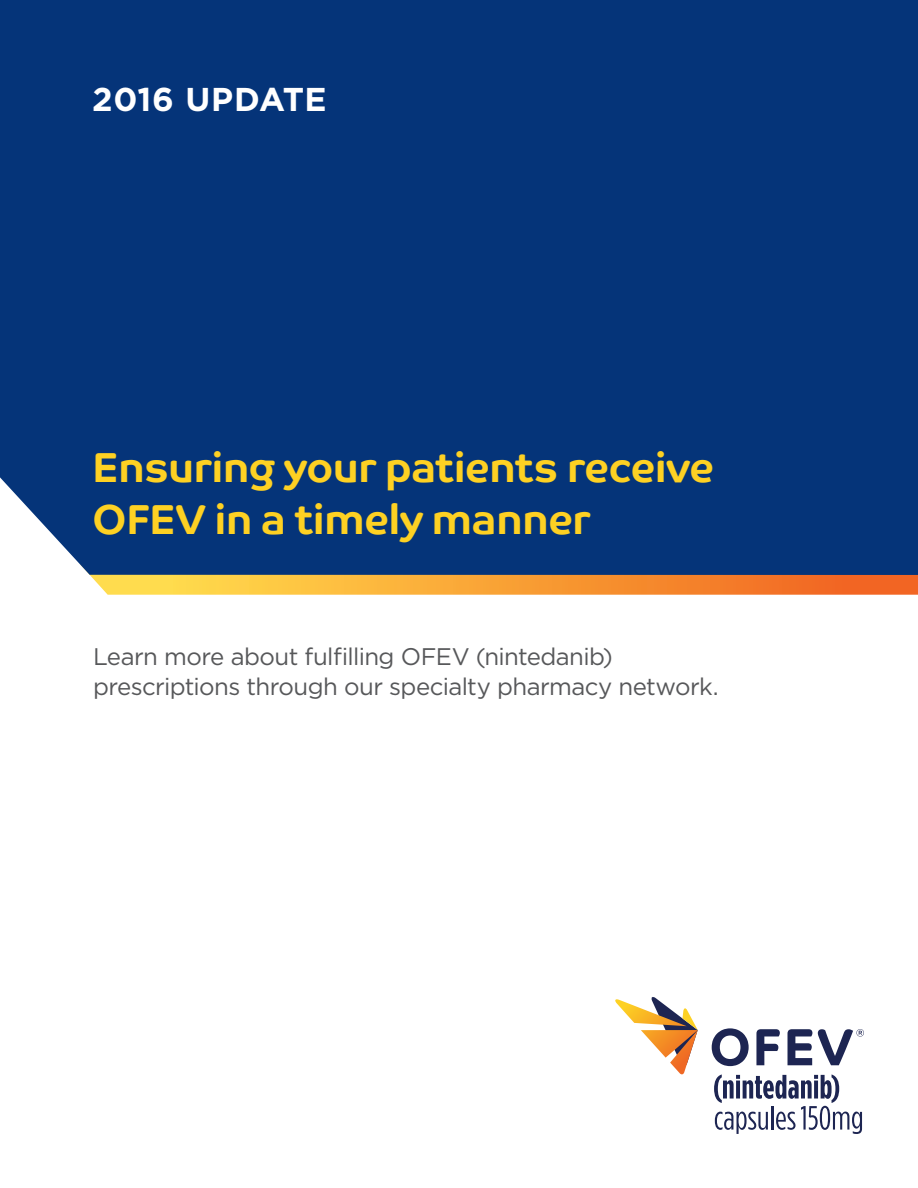
<style>
.page{position:relative;width:918px;height:1188px;background:#fff}
.page>*{position:absolute;margin:0;border:0;box-sizing:border-box;transform-origin:0 0}
.t1{font:700 42px/52.5px "Co Text";letter-spacing:-.025em;color:#fed123}
.t2{font:700 33px "Gotham";letter-spacing:.015em;color:#fff}
.t3{font:24px/30px "Gotham";letter-spacing:-.025em;color:#57585a}
</style>
<div class="page">
<svg style="left:90px;top:575px;width:828px;height:20px;background:#f8a33b"></svg>
<div style="left:0;top:0;width:918px;height:575px;background:#053479"></div>
<svg style="left:615px;top:997px;width:83px;height:78px"></svg>
<svg style="left:712px;top:1028px;width:152px;height:38px"></svg>
<svg style="left:714px;top:1074px;width:148px;height:60px"></svg>
<p class="t2" style="left:92px;top:80px;width:236px">2016 UPDATE</p>
<p class="t1" style="left:92px;top:441px;width:623px">Ensuring your patients receive<br>OFEV in a timely manner</p>
<p class="t3" style="left:93px;top:641px;width:627px">Learn more about fulfilling OFEV (nintedanib) prescriptions through our specialty pharmacy network.</p>
</div>
